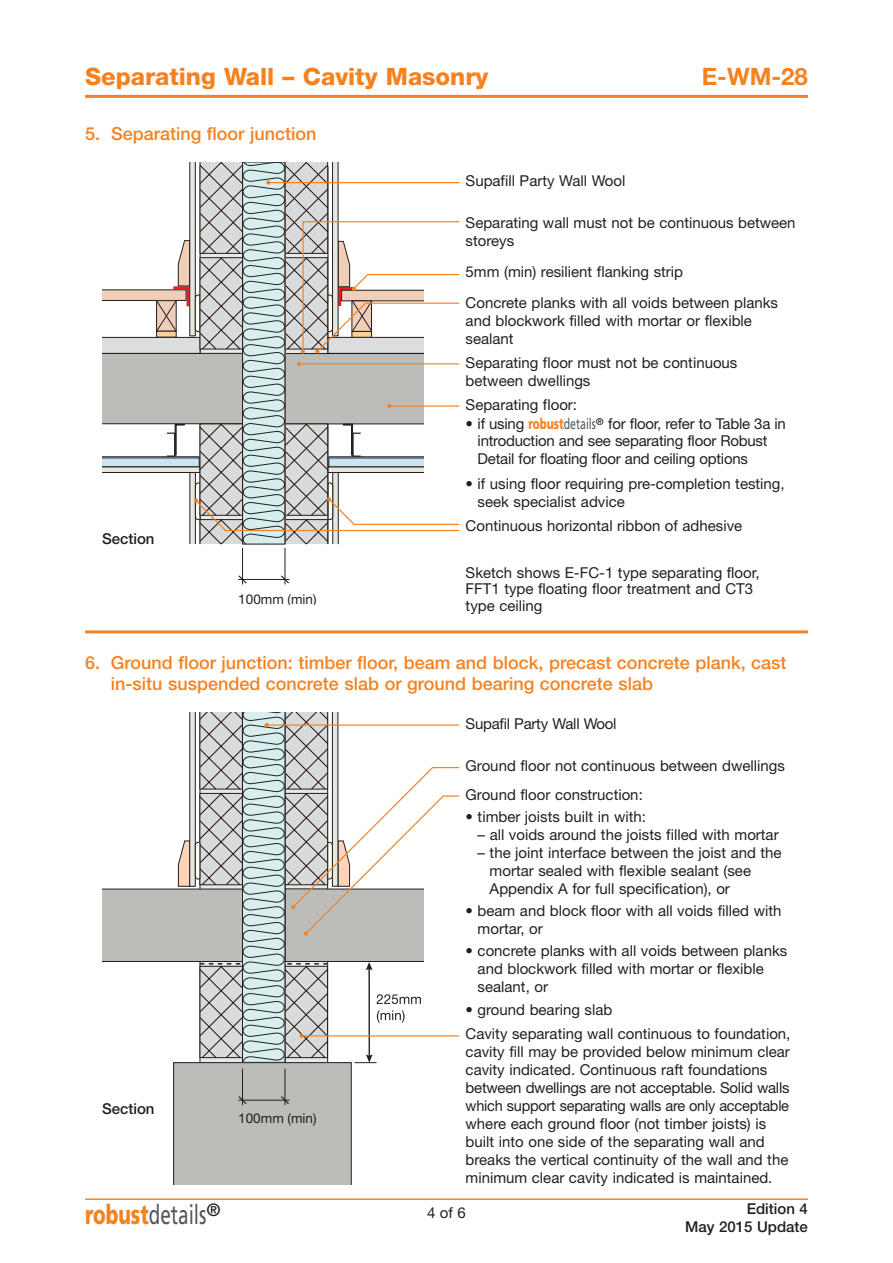
<style>
.page{position:relative;width:893px;height:1263px;background:#fff}
.page>*{position:absolute;margin:0;border:0;box-sizing:border-box;transform-origin:0 0}
.t1{font:27px "Frutiger";color:#535860;scale:.7 1}
.t2{font:800 24px "Helvetica Neue";color:#f58220}
.t3{font:700 24px "Helvetica Neue";color:#f58220}
.t4{font:500 18px/21.6px "Helvetica Neue";color:#f58220}
.t5{font:15px/18px "Helvetica Neue";color:#231f20}
.t6{font:500 15px/18px "Helvetica Neue";color:#231f20;text-align:right}
.t7{font:13.5px "Helvetica Neue";color:#231f20}
.s1{font-family:"Frutiger";font-weight:900;color:#f58220}
.s2{font-family:"Frutiger";color:#535860}
.s3{font-weight:900;color:#f58220}
</style>
<div class="page">
<hr style="left:85px;top:1198px;width:723px;height:2px;background:#f58220">
<hr style="left:85px;top:95px;width:723px;height:3px;background:#f58220">
<hr style="left:85px;top:630px;width:723px;height:3px;background:#f58220">
<hr style="left:238px;top:579px;width:51px;height:1px;background:#231f20">
<svg style="left:238px;top:575px;width:9px;height:10px"></svg>
<svg style="left:281px;top:574px;width:9px;height:11px"></svg>
<hr style="left:242px;top:548px;width:1px;height:36px;background:#231f20">
<hr style="left:285px;top:548px;width:1px;height:36px;background:#231f20">
<hr style="left:303px;top:221px;width:156px;height:1px;background:#f58220">
<hr style="left:366px;top:303px;width:93px;height:1px;background:#f58220">
<hr style="left:368px;top:274px;width:91px;height:1px;background:#f58220">
<hr style="left:300px;top:363px;width:159px;height:1px;background:#f58220">
<hr style="left:354px;top:524px;width:105px;height:1px;background:#f58220">
<hr style="left:225px;top:530px;width:234px;height:1px;background:#f58220">
<hr style="left:270px;top:182px;width:189px;height:1px;background:#f58220">
<svg style="left:102px;top:712px;width:357px;height:472px"></svg>
<hr style="left:391px;top:405px;width:68px;height:2px;background:#f58220">
<svg style="left:102px;top:163px;width:321px;height:382px"></svg>
<p class="t2" style="left:85px;top:68px;width:405px">Separating Wall – Cavity Masonry</p>
<p class="t3" style="left:702px;top:68px;width:108px">E-WM-28</p>
<p class="t4" style="left:85px;top:125px;width:233px">5. Separating floor junction</p>
<p class="t6" style="left:102px;top:531px;width:54px">Section</p>
<p class="t7" style="left:238px;top:594px;width:80px">100mm (min)</p>
<p class="t5" style="left:466px;top:173px;width:161px">Supafill Party Wall Wool</p>
<p class="t5" style="left:466px;top:215px;width:331px">Separating wall must not be continuous between storeys</p>
<p class="t5" style="left:466px;top:258px;width:314px;line-height:30.8px">5mm (min) resilient flanking strip<br>Concrete planks with all voids between planks</p>
<p class="t5" style="left:466px;top:313px;width:288px">and blockwork filled with mortar or flexible sealant</p>
<p class="t5" style="left:466px;top:355px;width:273px">Separating floor must not be continuous between dwellings</p>
<p class="t5" style="left:466px;top:398px;width:113px">Separating floor:</p>
<p class="t5" style="left:478px;top:416px;width:310px;text-indent:-12px">• if using <span class="s1">robust</span><span class="s2">details</span><sup>®</sup> for floor, refer to Table 3a in introduction and see separating floor Robust<br>Detail for floating floor and ceiling options</p>
<p class="t5" style="left:478px;top:476px;width:309px;text-indent:-12px">• if using floor requiring pre-completion testing, seek specialist advice</p>
<p class="t5" style="left:466px;top:518px;width:278px">Continuous horizontal ribbon of adhesive</p>
<p class="t5" style="left:466px;top:566px;width:295px;line-height:16.5px">Sketch shows E-FC-1 type separating floor,<br>FFT1 type floating floor treatment and CT3 type ceiling</p>
<p class="t4" style="left:111px;top:653px;width:677px;text-indent:-26px">6. Ground floor junction: timber floor, beam and block, precast concrete plank, cast in-situ suspended concrete slab or ground bearing concrete slab</p>
<p class="t6" style="left:102px;top:1101px;width:54px">Section</p>
<p class="t7" style="left:238px;top:1113px;width:80px">100mm (min)</p>
<p class="t1" style="left:85px;top:1203px;width:195px"><span class="s3">robust</span>details<sup>®</sup></p>
<p class="t5" style="left:466px;top:716px;width:152px">Supafil Party Wall Wool</p>
<p class="t5" style="left:466px;top:753px;width:321px;line-height:28.7px">Ground floor not continuous between dwellings<br>Ground floor construction:</p>
<p class="t5" style="left:466px;top:809px;width:182px">• timber joists built in with:</p>
<p class="t5" style="left:478px;top:827px;width:303px">– all voids around the joists filled with mortar</p>
<p class="t5" style="left:490px;top:845px;width:294px;text-indent:-12px">– the joint interface between the joist and the mortar sealed with flexible sealant (see<br>Appendix A for full specification), or</p>
<p class="t5" style="left:478px;top:903px;width:305px;text-indent:-12px">• beam and block floor with all voids filled with mortar, or</p>
<p class="t5" style="left:478px;top:943px;width:311px;text-indent:-12px">• concrete planks with all voids between planks and blockwork filled with mortar or flexible sealant, or</p>
<p class="t5" style="left:466px;top:998px;width:326px;line-height:24.5px">• ground bearing slab<br>Cavity separating wall continuous to foundation,</p>
<p class="t5" style="left:466px;top:1044px;width:326px">cavity fill may be provided below minimum clear cavity indicated. Continuous raft foundations between dwellings are not acceptable. Solid walls which support separating walls are only acceptable where each ground floor (not timber joists) is built into one side of the separating wall and breaks the vertical continuity of the wall and the minimum clear cavity indicated is maintained.</p>
<p class="t5" style="left:427px;top:1205px;width:40px">4of6</p>
<p class="t6" style="left:685px;top:1201px;width:124px">Edition 4<br>May 2015 Update</p>
</div>
